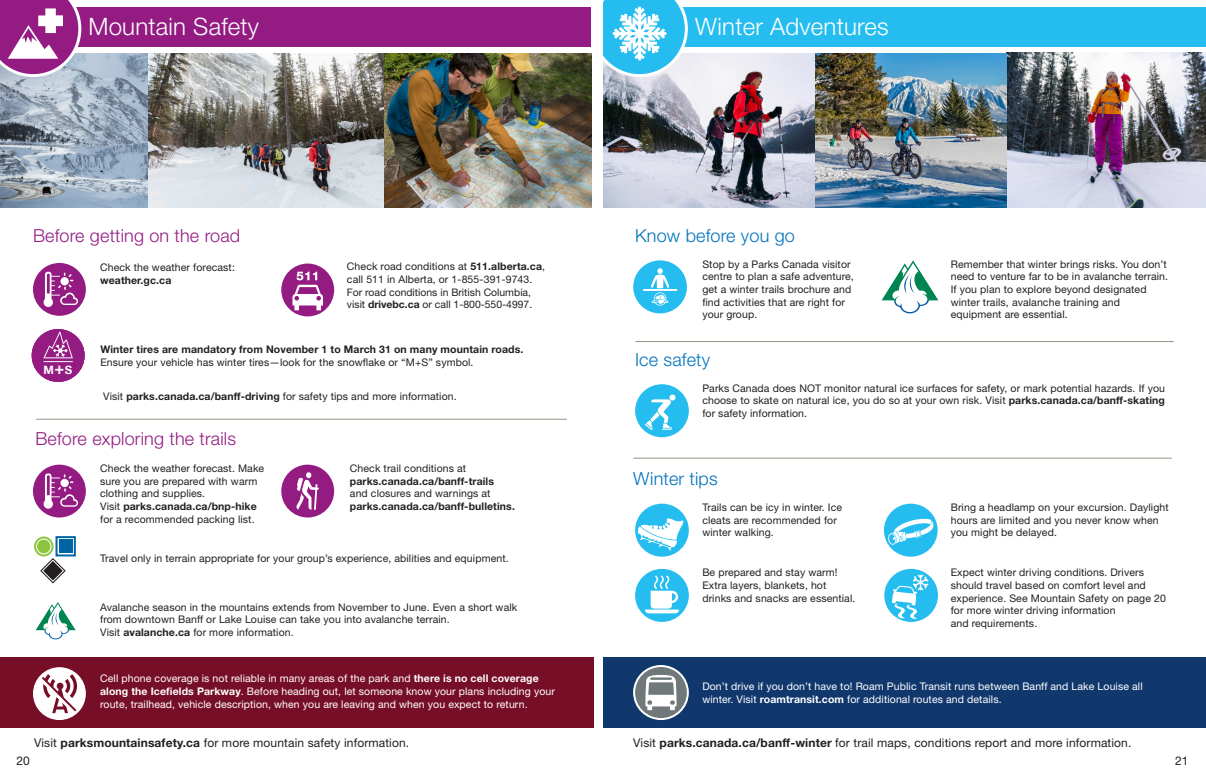
<style>
.page{position:relative;width:1206px;height:783px;background:#fff}
.page>*{position:absolute;margin:0;border:0;box-sizing:border-box;transform-origin:0 0}
.body_copy{font:300 24px "Helvetica Neue LT Std";letter-spacing:.01em;color:#fff}
.body_copy-2{font:300 18px "Helvetica Neue LT Std";letter-spacing:.01em;color:#941b82}
.body_copy-3{font:300 18px "Helvetica Neue LT Std";letter-spacing:.01em;color:#0072bc}
.body_copy-4{font:12px "Helvetica Neue LT Std";letter-spacing:.01em;color:#231f20}
.t1{font:700 11.5px "Helvetica Neue LT";color:#fff}
.body_copy-5{font:10.5px/12.6px "Helvetica Neue LT Std";letter-spacing:.01em;color:#231f20}
.body_copy-6{font:10.5px/12.6px "Helvetica Neue LT Std";letter-spacing:.01em;color:#fff}
.body_copy-7{font:700 10.5px/12.6px "Helvetica Neue LT Std";letter-spacing:.01em;color:#231f20}
.body_copy-8{font:10.4px/12.5px "Helvetica Neue LT Std";color:#231f20}
.s1{font-size:16.4px}
.s2{font-weight:700}
.s3{font-weight:400}
</style>
<div class="page">
<div style="left:0;top:7px;width:598px;height:40px;background:#941b82"></div>
<div style="left:0;top:657px;width:594px;height:71px;background:#770e28"></div>
<div style="left:622px;top:7px;width:584px;height:40px;background:#25bdef"></div>
<div style="left:603px;top:657px;width:603px;height:71px;background:#11386d"></div>
<div style="left:33px;top:667px;width:53px;height:53px;background:#fff;border-radius:50%"></div>
<svg style="left:42px;top:674px;width:37px;height:39px"></svg>
<img style="left:0;top:53px;width:385px;height:155px">
<img style="left:603px;top:53px;width:603px;height:155px">
<hr style="left:36px;top:419px;width:530px;height:1px;background:#9c9084">
<hr style="left:636px;top:341px;width:537px;height:1px;background:#9c9084">
<hr style="left:634px;top:458px;width:538px;height:1px;background:#9c9084">
<svg style="left:0;top:0;width:81px;height:77px"></svg>
<svg style="left:603px;top:0;width:85px;height:77px"></svg>
<div style="left:633px;top:260px;width:54px;height:53px;background:#25bdef;border-radius:50%"></div>
<hr style="left:643px;top:289px;width:34px;height:2px;background:#fff">
<svg style="left:651px;top:268px;width:19px;height:38px"></svg>
<div style="left:635px;top:384px;width:54px;height:53px;background:#25bdef;border-radius:50%"></div>
<svg style="left:644px;top:394px;width:32px;height:36px"></svg>
<svg style="left:634px;top:666px;width:54px;height:53px"></svg>
<div style="left:633px;top:665px;width:56px;height:55px;border:2px solid #fff;border-radius:50%"></div>
<svg style="left:645px;top:675px;width:32px;height:35px"></svg>
<div style="left:635px;top:569px;width:54px;height:53px;background:#25bdef;border-radius:50%"></div>
<svg style="left:645px;top:575px;width:34px;height:38px"></svg>
<div style="left:884px;top:569px;width:54px;height:53px;background:#25bdef;border-radius:50%"></div>
<svg style="left:892px;top:575px;width:36px;height:44px"></svg>
<div style="left:884px;top:504px;width:54px;height:53px;background:#25bdef;border-radius:50%"></div>
<svg style="left:888px;top:518px;width:46px;height:27px"></svg>
<div style="left:635px;top:504px;width:54px;height:53px;background:#25bdef;border-radius:50%"></div>
<svg style="left:638px;top:518px;width:47px;height:33px"></svg>
<svg style="left:36px;top:602px;width:40px;height:38px"></svg>
<svg style="left:35px;top:538px;width:18px;height:17px"></svg>
<div style="left:34px;top:537px;width:20px;height:19px;border:2px solid #8bc63e;border-radius:50%"></div>
<div style="left:37px;top:540px;width:13px;height:13px;background:#8bc63e;border-radius:50%"></div>
<svg style="left:56px;top:536px;width:20px;height:20px"></svg>
<div style="left:59px;top:539px;width:14px;height:14px;background:#0065a4"></div>
<svg style="left:40px;top:558px;width:26px;height:26px"></svg>
<div style="left:281px;top:264px;width:53px;height:52px;background:#941b82;border-radius:50%"></div>
<svg style="left:292px;top:272px;width:31px;height:38px"></svg>
<div style="left:33px;top:263px;width:53px;height:53px;background:#941b82;border-radius:50%"></div>
<svg style="left:44px;top:272px;width:34px;height:35px"></svg>
<div style="left:33px;top:465px;width:53px;height:53px;background:#941b82;border-radius:50%"></div>
<svg style="left:44px;top:473px;width:34px;height:36px"></svg>
<div style="left:32px;top:329px;width:53px;height:53px;background:#941b82;border-radius:50%"></div>
<svg style="left:44px;top:332px;width:29px;height:30px"></svg>
<div style="left:281px;top:465px;width:53px;height:53px;background:#941b82;border-radius:50%"></div>
<svg style="left:296px;top:472px;width:23px;height:38px"></svg>
<svg style="left:882px;top:260px;width:56px;height:54px"></svg>
<div style="left:591px;top:0;width:12px;height:82px;background:#fff"></div>
<img style="left:385px;top:53px;width:206px;height:154px">
<p class="body_copy" style="left:88px;top:11px;width:172px">Mountain Safety</p>
<p class="body_copy" style="left:695px;top:11px;width:195px">Winter Adventures</p>
<p class="body_copy-2" style="left:33px;top:224px;width:209px">Before getting on the road</p>
<p class="t1" style="left:44px;top:363px;width:30px">M<span class="s1">+</span>S</p>
<p class="body_copy-5" style="left:347px;top:260px;width:200px">Check road conditions at <span class="s2">511.alberta.ca</span>, call 511 in Alberta, or 1-855-391-9743.</p>
<p class="body_copy-8" style="left:347px;top:285px;width:187px">For road conditions in British Columbia, visit <span class="s2">drivebc.ca</span> or call 1-800-550-4997.</p>
<p class="body_copy-7" style="left:100px;top:343px;width:425px">Winter tires are mandatory from November 1 to March 31 on many mountain roads.<br><span class="s3">Ensure your vehicle has winter tires—look for the snowflake or “M+S” symbol.</span></p>
<p class="body_copy-5" style="left:100px;top:261px;width:136px">Check the weather forecast: <span class="s2">weather.gc.ca</span></p>
<p class="body_copy-5" style="left:103px;top:390px;width:355px">Visit <span class="s2">parks.canada.ca/banff-driving</span> for safety tips and more information.</p>
<p class="body_copy-2" style="left:35px;top:428px;width:202px">Before exploring the trails</p>
<p class="body_copy-5" style="left:100px;top:462px;width:166px">Check the weather forecast. Make sure you are prepared with warm clothing and supplies.<br>Visit <span class="s2">parks.canada.ca/bnp-hike </span>for a recommended packing list.</p>
<p class="body_copy-7" style="left:350px;top:462px;width:167px"><span class="s3">Check trail conditions at </span>parks.canada.ca/banff-trails<br><span class="s3">and closures and warnings at </span>parks.canada.ca/banff-bulletins.</p>
<p class="body_copy-5" style="left:100px;top:552px;width:410px">Travel only in terrain appropriate for your group’s experience, abilities and equipment.</p>
<p class="body_copy-5" style="left:100px;top:601px;width:419px">Avalanche season in the mountains extends from November to June. Even a short walk from downtown Banff or Lake Louise can take you into avalanche terrain.<br>Visit <span class="s2">avalanche.ca</span> for more information.</p>
<p class="body_copy-6" style="left:100px;top:672px;width:456px">Cell phone coverage is not reliable in many areas of the park and <span class="s2">there is no cell coverage along the Icefields Parkway</span>. Before heading out, let someone know your plans including your route, trailhead, vehicle description, when you are leaving and when you expect to return.</p>
<p class="body_copy-4" style="left:34px;top:735px;width:377px">Visit <span class="s2">parksmountainsafety.ca</span> for more mountain safety information.</p>
<p class="body_copy-3" style="left:635px;top:224px;width:161px">Know before you go</p>
<p class="body_copy-5" style="left:702px;top:258px;width:153px">Stop by a Parks Canada visitor centre to plan a safe adventure, get a winter trails brochure and find activities that are right for your group.</p>
<p class="body_copy-5" style="left:951px;top:258px;width:219px">Remember that winter brings risks. You don’t need to venture far to be in avalanche terrain.<br>If you plan to explore beyond designated winter trails, avalanche training and equipment are essential.</p>
<p class="body_copy-3" style="left:635px;top:349px;width:76px">Ice safety</p>
<p class="body_copy-5" style="left:702px;top:382px;width:464px;text-align:justify">Parks Canada does NOT monitor natural ice surfaces for safety, or mark potential hazards. If you choose to skate on natural ice, you do so at your own risk. Visit <span class="s2">parks.canada.ca/banff-skating </span>for safety information.</p>
<p class="body_copy-3" style="left:633px;top:468px;width:86px">Winter tips</p>
<p class="body_copy-5" style="left:702px;top:501px;width:141px">Trails can be icy in winter. Ice cleats are recommended for winter walking.</p>
<p class="body_copy-5" style="left:951px;top:501px;width:220px">Bring a headlamp on your excursion. Daylight hours are limited and you never know when you might be delayed.</p>
<p class="body_copy-5" style="left:702px;top:566px;width:155px">Be prepared and stay warm!<br>Extra layers, blankets, hot drinks and snacks are essential.</p>
<p class="body_copy-5" style="left:951px;top:566px;width:217px">Expect winter driving conditions. Drivers should travel based on comfort level and experience. See Mountain Safety on page 20 for more winter driving information<br>and requirements.</p>
<p class="body_copy-6" style="left:702px;top:680px;width:442px">Don’t drive if you don’t have to! Roam Public Transit runs between Banff and Lake Louise all winter. Visit <span class="s2">roamtransit.com</span> for additional routes and details.</p>
<p class="body_copy-4" style="left:633px;top:735px;width:500px">Visit <span class="s2">parks.canada.ca/banff-winter</span> for trail maps, conditions report and more information.</p>
<p class="body_copy-4" style="left:17px;top:753px;width:15px">20</p>
<p class="body_copy-4" style="left:1175px;top:753px;width:15px">21</p>
</div>
